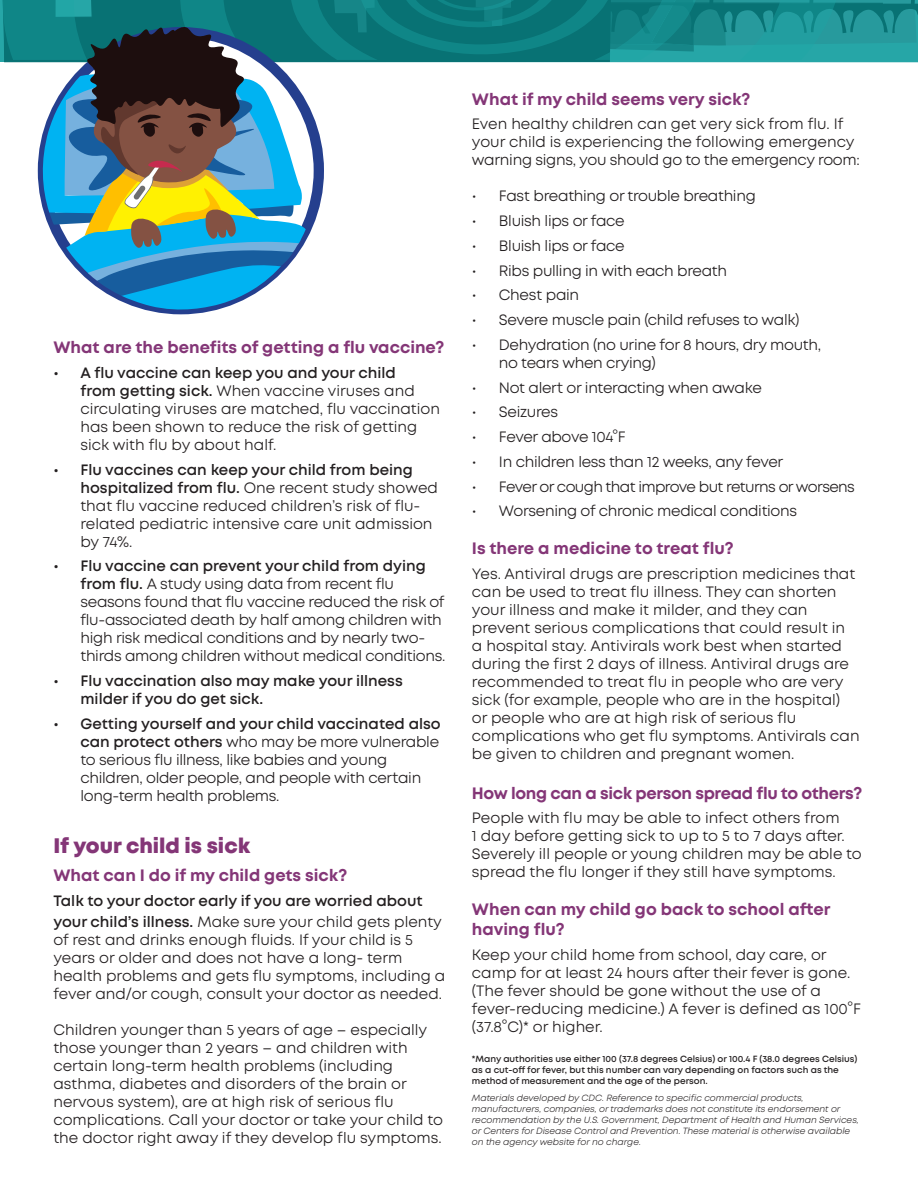
<style>
.page{position:relative;width:918px;height:1188px;background:#fff}
.page>*{position:absolute;margin:0;border:0;box-sizing:border-box;transform-origin:0 0}
.t1{font:800 21px "Mont";color:#843677}
.t2{font:700 16.5px/19.8px "Mont";color:#843677}
.t3{font:700 16.5px "Mont";letter-spacing:-.02em;color:#843677}
.t4{font:15px/18px "Mont";color:#231f20}
.t5{font:15px/18px "Mont";letter-spacing:-.02em;color:#231f20}
.t6{font:600 15px/18px "Mont";color:#231f20}
.t7{font:15px "Mont";letter-spacing:-.04em;color:#231f20}
.t8{font:15px "Mont";letter-spacing:-.025em;color:#231f20}
.t9{font:italic 9px/10.8px "Mont";color:#231f20}
.t10{font:600 9px/10.8px "Mont";color:#231f20}
.s1{font-weight:600}
.s2{font-weight:400}
</style>
<div class="page">
<svg style="left:2px;top:0;width:916px;height:314px"></svg>
<p class="t2" style="left:53px;top:338px;width:393px">What are the benefits of getting a flu vaccine?</p>
<p class="t4" style="left:80px;top:364px;width:361px;text-indent:-27px"><span class="s1">• A flu vaccine can keep you and your child<br>from getting sick.</span> When vaccine viruses and circulating viruses are matched, flu vaccination has been shown to reduce the risk of getting sick with flu by about half.</p>
<p class="t4" style="left:80px;top:460px;width:359px;text-indent:-27px"><span class="s1">• Flu vaccines can keep your child from being hospitalized from flu.</span> One recent study showed that flu vaccine reduced children’s risk of flu&shy;related pediatric intensive care unit admission by 74%.</p>
<p class="t5" style="left:80px;top:557px;width:367px;text-indent:-27px"><span class="s1">• Flu vaccine can prevent your child from dying from flu.</span> A study using data from recent flu seasons found that flu vaccine reduced the risk of flu-associated death by half among children with high risk medical conditions and by nearly two&shy;thirds among children without medical conditions.</p>
<p class="t6" style="left:80px;top:672px;width:324px;text-indent:-27px">• Flu vaccination also may make your illness milder if you do get sick.</p>
<p class="t5" style="left:80px;top:715px;width:362px;text-indent:-27px"><span class="s1">• Getting yourself and your child vaccinated also can protect others</span> who may be more vulnerable to serious flu illness, like babies and young children, older people, and people with certain long-term health problems.</p>
<p class="t1" style="left:53px;top:832px;width:198px">If your child is sick</p>
<p class="t2" style="left:53px;top:865px;width:295px">What can I do if my child gets sick?</p>
<p class="t6" style="left:53px;top:890px;width:390px;line-height:21.6px">Talk to your doctor early if you are worried about your child’s illness. <span class="s2">Make sure your child gets plenty</span></p>
<p class="t4" style="left:53px;top:931px;width:394px">of rest and drinks enough fluids. If your child is 5 years or older and does not have a long- term health problems and gets flu symptoms, including a fever and/or cough, consult your doctor as needed.</p>
<p class="t4" style="left:53px;top:1021px;width:391px">Children younger than 5 years of age – especially those younger than 2 years – and children with certain long-term health problems (including asthma, diabetes and disorders of the brain or nervous system), are at high risk of serious flu complications. Call your doctor or take your child to the doctor right away if they develop flu symptoms.</p>
<p class="t2" style="left:472px;top:89px;width:280px">What if my child seems very sick?</p>
<p class="t4" style="left:472px;top:115px;width:389px">Even healthy children can get very sick from flu. If your child is experiencing the following emergency warning signs, you should go to the emergency room:</p>
<p class="t5" style="left:472px;top:187px;width:285px">• Fast breathing or trouble breathing</p>
<p class="t5" style="left:472px;top:212px;width:154px">• Bluish lips or face</p>
<p class="t5" style="left:472px;top:237px;width:154px">• Bluish lips or face</p>
<p class="t5" style="left:472px;top:262px;width:257px">• Ribs pulling in with each breath</p>
<p class="t5" style="left:472px;top:286px;width:109px">• Chest pain</p>
<p class="t5" style="left:472px;top:311px;width:329px">• Severe muscle pain (child refuses to walk)</p>
<p class="t5" style="left:499px;top:336px;width:324px;text-indent:-27px">• Dehydration (no urine for 8 hours, dry mouth, no tears when crying)</p>
<p class="t5" style="left:472px;top:379px;width:291px">• Not alert or interacting when awake</p>
<p class="t5" style="left:472px;top:403px;width:88px">• Seizures</p>
<p class="t8" style="left:472px;top:427px;width:155px">• Fever above 104°F</p>
<p class="t5" style="left:472px;top:453px;width:313px">• In children less than 12 weeks, any fever</p>
<p class="t7" style="left:472px;top:477px;width:385px">• Fever or cough that improve but returns or worsens</p>
<p class="t5" style="left:472px;top:502px;width:327px">• Worsening of chronic medical conditions</p>
<p class="t2" style="left:472px;top:539px;width:263px">Is there a medicine to treat flu?</p>
<p class="t4" style="left:472px;top:565px;width:389px">Yes. Antiviral drugs are prescription medicines that can be used to treat flu illness. They can shorten your illness and make it milder, and they can prevent serious complications that could result in<br>a hospital stay. Antivirals work best when started during the first 2 days of illness. Antiviral drugs are recommended to treat flu in people who are very sick (for example, people who are in the hospital)<br>or people who are at high risk of serious flu complications who get flu symptoms. Antivirals can be given to children and pregnant women.</p>
<p class="t3" style="left:472px;top:782px;width:392px">How long can a sick person spread flu to others?</p>
<p class="t4" style="left:472px;top:809px;width:391px">People with flu may be able to infect others from<br>1 day before getting sick to up to 5 to 7 days after.<br>Severely ill people or young children may be able to spread the flu longer if they still have symptoms.</p>
<p class="t2" style="left:472px;top:900px;width:360px">When can my child go back to school after having flu?</p>
<p class="t4" style="left:472px;top:946px;width:390px">Keep your child home from school, day care, or camp for at least 24 hours after their fever is gone. (The fever should be gone without the use of a fever-reducing medicine.) A fever is defined as 100°F (37.8°C)* or higher.</p>
<p class="t10" style="left:472px;top:1054px;width:387px">*Many authorities use either 100 (37.8 degrees Celsius) or 100.4 F (38.0 degrees Celsius) as a cut-off for fever, but this number can vary depending on factors such as the method of measurement and the age of the person.</p>
<p class="t9" style="left:472px;top:1093px;width:388px">Materials developed by CDC. Reference to specific commercial products, manufacturers, companies, or trademarks does not constitute its endorsement or recommendation by the U.S. Government, Department of Health and Human Services, or Centers for Disease Control and Prevention. These material is otherwise available on the agency website for no charge.</p>
</div>
